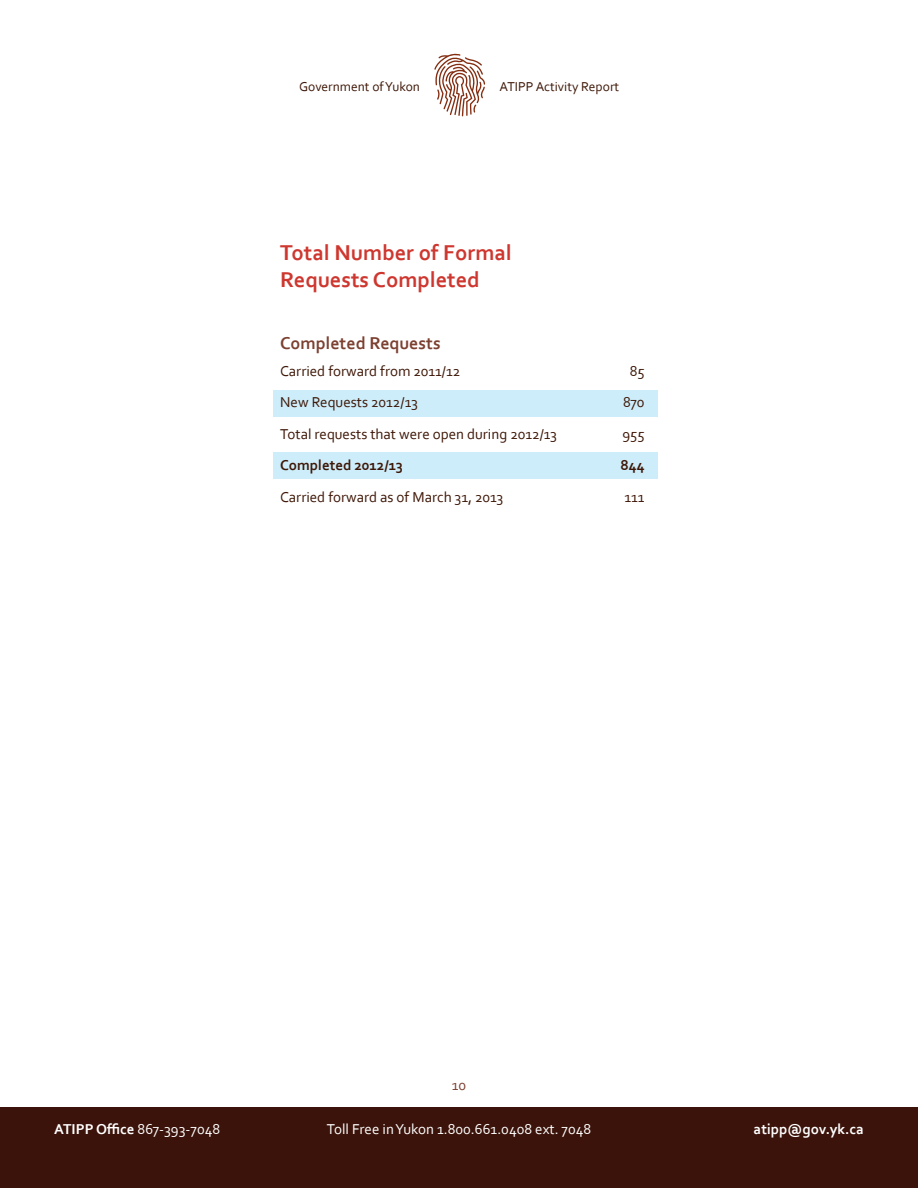
<style>
.page{position:relative;width:918px;height:1188px;background:#fff}
.page>*{position:absolute;margin:0;border:0;box-sizing:border-box;transform-origin:0 0}
.headers{font:700 22.5px/27px "Corbel";color:#ce372f}
.subheaders{font:700 18px "Corbel";color:#7c4030}
.body_brown{font:15px "Corbel";color:#3e1707}
.t1{font:15px "Corbel";color:#fff}
.body_brown-2{font:700 15px "Corbel";color:#3e1707}
.t2{font:700 15px "Corbel";color:#fff}
.t3{font:15px "Corbel";color:#7c4030}
.t4{font:13.5px "Corbel";color:#3e1707}
.s1{font-weight:700}
</style>
<div class="page">
<div style="left:0;top:1107px;width:918px;height:81px;background:#3b130a"></div>
<svg style="left:434px;top:54px;width:51px;height:62px"></svg>
<div style="left:273px;top:390px;width:385px;height:27px;background:#ccedf9"></div>
<div style="left:273px;top:452px;width:385px;height:27px;background:#ccedf9"></div>
<p class="t4" style="left:299px;top:78px;width:122px">Government of Yukon</p>
<p class="t4" style="left:500px;top:78px;width:121px">ATIPP Activity Report</p>
<p class="headers" style="left:280px;top:238px;width:233px">Total Number of Formal<br>Requests Completed</p>
<p class="subheaders" style="left:280px;top:332px;width:162px">Completed Requests</p>
<p class="body_brown" style="left:280px;top:361px;width:182px">Carried forward from 2011/12</p>
<p class="body_brown" style="left:630px;top:361px;width:16px">85</p>
<p class="body_brown" style="left:280px;top:393px;width:139px">New Requests 2012/13</p>
<p class="body_brown" style="left:623px;top:393px;width:23px">870</p>
<p class="body_brown" style="left:280px;top:424px;width:278px">Total requests that were open during 2012/13</p>
<p class="body_brown" style="left:622px;top:424px;width:24px">955</p>
<p class="body_brown-2" style="left:280px;top:456px;width:125px">Completed 2012/13</p>
<p class="body_brown-2" style="left:620px;top:456px;width:26px">844</p>
<p class="body_brown" style="left:280px;top:487px;width:225px">Carried forward as of March 31, 2013</p>
<p class="body_brown" style="left:624px;top:487px;width:22px">111</p>
<p class="t3" style="left:452px;top:1076px;width:16px">10</p>
<p class="t1" style="left:54px;top:1120px;width:168px"><span class="s1">ATIPP Office</span> 867-393-7048</p>
<p class="t1" style="left:327px;top:1120px;width:266px">Toll Free in Yukon 1.800.661.0408 ext. 7048</p>
<p class="t2" style="left:754px;top:1120px;width:112px">atipp@gov.yk.ca</p>
</div>
